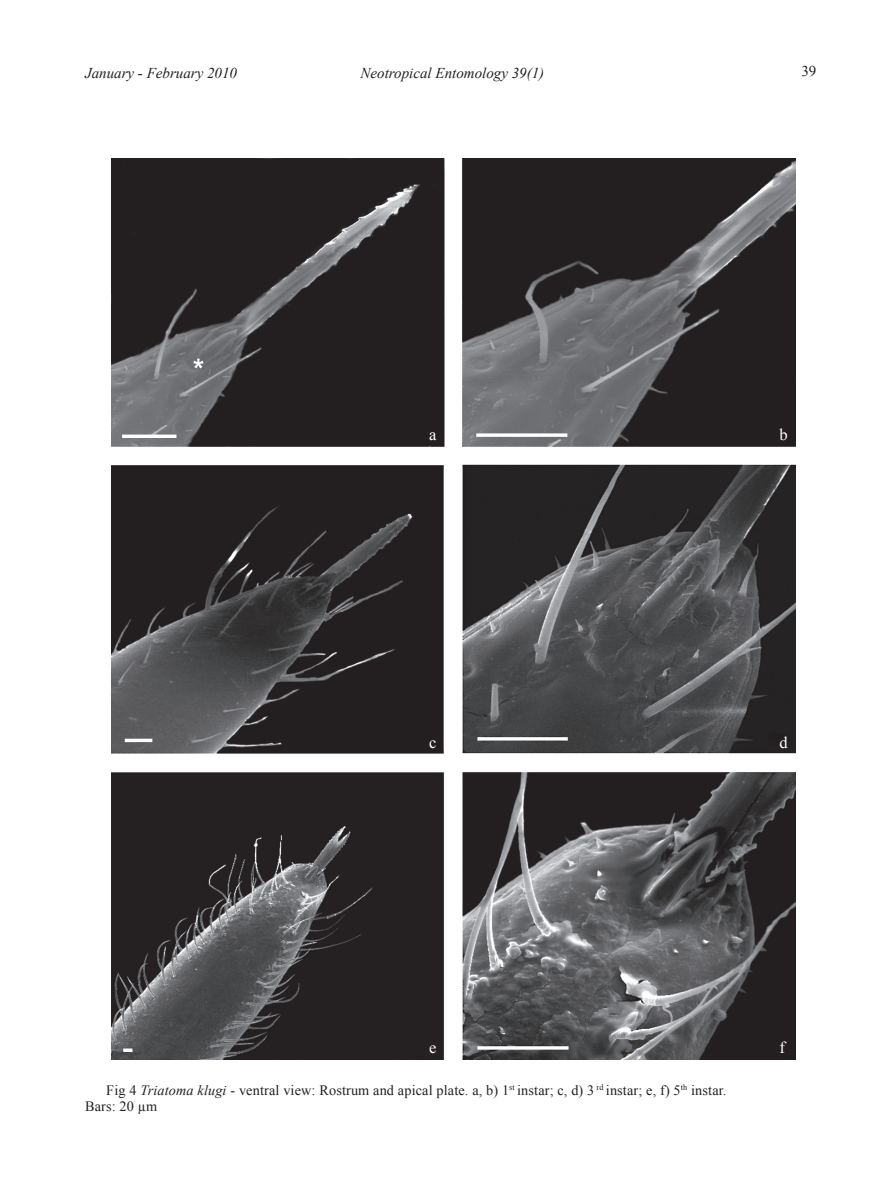
<style>
.page{position:relative;width:893px;height:1191px;background:#fff}
.page>*{position:absolute;margin:0;border:0;box-sizing:border-box;transform-origin:0 0}
.t1{font:16.5px "Times New Roman";color:#fff}
.t2{font:italic 15px "Times New Roman";color:#231f20}
.t3{font:15px "Times New Roman";color:#231f20}
.t4{font:14.25px/15.8px "Times New Roman";letter-spacing:.01em;color:#231f20}
.s1{font-style:italic}
</style>
<div class="page">
<img style="left:112px;top:158px;width:683px;height:902px">
<p class="t2" style="left:85px;top:62px;width:154px">January - February 2010</p>
<p class="t2" style="left:361px;top:62px;width:185px">Neotropical Entomology 39(1)</p>
<p class="t3" style="left:801px;top:61px;width:16px">39</p>
<p class="t1" style="left:429px;top:423px;width:9px">a</p>
<p class="t1" style="left:779px;top:423px;width:10px">b</p>
<p class="t1" style="left:429px;top:731px;width:9px">c</p>
<p class="t1" style="left:779px;top:731px;width:10px">d</p>
<p class="t1" style="left:429px;top:1036px;width:9px">e</p>
<p class="t4" style="left:85px;top:1082px;width:643px;text-indent:21px">Fig 4 <span class="s1">Triatoma klugi</span> - ventral view: Rostrum and apical plate. a, b) 1<sup>st</sup> instar; c, d) 3 <sup>rd</sup> instar; e, f) 5<sup>th</sup> instar.<br>Bars: 20 µm</p>
<p class="t1" style="left:779px;top:1036px;width:7px">f</p>
</div>
